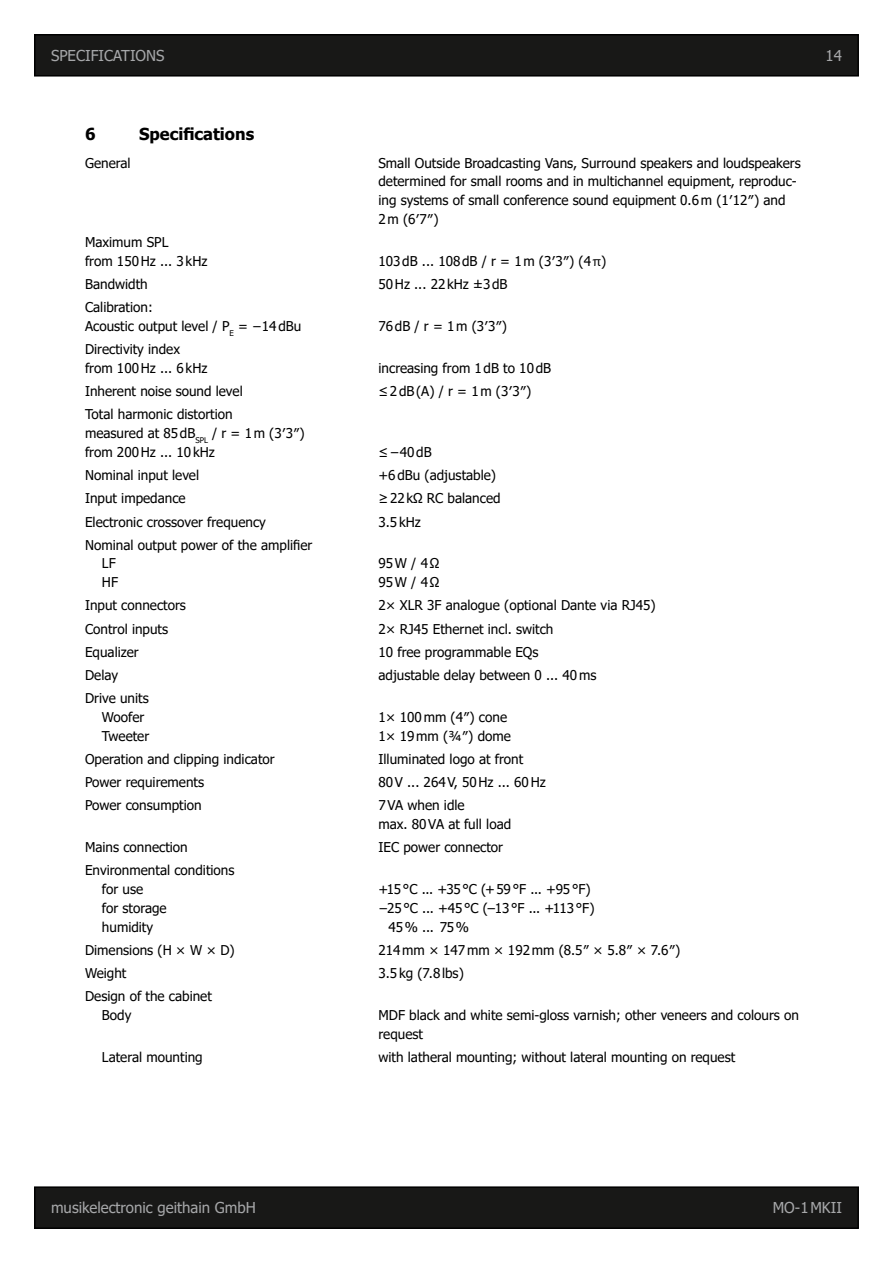
<style>
.page{position:relative;width:893px;height:1263px;background:#fff}
.page>*{position:absolute;margin:0;border:0;box-sizing:border-box;transform-origin:0 0}
.t1{font:700 16.5px "Tahoma";color:#000}
.t2{font:15px "Tahoma";color:#a6a7a9}
.t3{font:13.5px/18.9px "Tahoma";color:#000}
.t4{font:13.5px/18.9px "Tahoma";letter-spacing:.125em;color:#000}
.s1{font-family:"Segoe UI"}
</style>
<div class="page">
<div style="left:35px;top:35px;width:823px;height:41px;background:#181817"></div>
<div style="left:34px;top:34px;width:825px;height:43px;border:2px solid #000"></div>
<div style="left:35px;top:1187px;width:823px;height:41px;background:#181817"></div>
<div style="left:34px;top:1186px;width:825px;height:43px;border:2px solid #000"></div>
<p class="t2" style="left:51px;top:46px;width:115px">SPECIFICATIONS</p>
<p class="t2" style="left:826px;top:45px;width:18px">14</p>
<p class="t1" style="left:85px;top:123px;width:12px">6</p>
<p class="t1" style="left:139px;top:123px;width:117px">Specifications</p>
<p class="t3" style="left:85px;top:154px;width:47px">General</p>
<p class="t3" style="left:378px;top:154px;width:424px">Small Outside Broadcasting Vans, Surround speakers and loudspeakers determined for small rooms and in multichannel equipment, reproduc&shy;ing systems of small conference sound equipment 0.6m (1′12″) and 2m (6′7″)</p>
<p class="t3" style="left:85px;top:234px;width:124px">Maximum SPL<br>from 150Hz ... 3kHz</p>
<p class="t3" style="left:378px;top:253px;width:230px">103dB ... 108dB / r = 1m (3′3″) (4<span class="s1">π</span>)</p>
<p class="t3" style="left:85px;top:276px;width:64px">Bandwidth</p>
<p class="t3" style="left:378px;top:276px;width:131px">50Hz ... 22kHz ±3dB</p>
<p class="t3" style="left:85px;top:299px;width:218px">Calibration:<br>Acoustic output level / P<sub>E</sub> = −14dBu</p>
<p class="t3" style="left:378px;top:318px;width:130px">76dB / r = 1m (3′3″)</p>
<p class="t3" style="left:85px;top:341px;width:124px">Directivity index from 100Hz ... 6kHz</p>
<p class="t3" style="left:378px;top:360px;width:174px">increasing from 1dB to 10dB</p>
<p class="t3" style="left:85px;top:383px;width:159px">Inherent noise sound level</p>
<p class="t3" style="left:378px;top:383px;width:154px">≤2dB(A) / r = 1m (3′3″)</p>
<p class="t3" style="left:85px;top:406px;width:221px">Total harmonic distortion<br>measured at 85dB<sub>SPL</sub> / r = 1m (3′3″) from 200Hz ... 10kHz</p>
<p class="t3" style="left:378px;top:444px;width:55px">≤−40dB</p>
<p class="t3" style="left:85px;top:467px;width:116px">Nominal input level</p>
<p class="t3" style="left:378px;top:467px;width:119px">+6dBu (adjustable)</p>
<p class="t3" style="left:85px;top:490px;width:102px">Input impedance</p>
<p class="t3" style="left:378px;top:490px;width:124px">≥22kΩ RC balanced</p>
<p class="t3" style="left:85px;top:513px;width:182px">Electronic crossover frequency</p>
<p class="t3" style="left:378px;top:513px;width:44px">3.5kHz</p>
<p class="t3" style="left:102px;top:536px;width:212px;text-indent:-17px">Nominal output power of the amplifier<br>LF<br>HF</p>
<p class="t4" style="left:378px;top:555px;width:62px">95W / 4Ω<br>95W / 4Ω</p>
<p class="t3" style="left:85px;top:597px;width:102px">Input connectors</p>
<p class="t3" style="left:378px;top:597px;width:279px">2× XLR 3F analogue (optional Dante via RJ45)</p>
<p class="t3" style="left:85px;top:620px;width:85px">Control inputs</p>
<p class="t3" style="left:378px;top:620px;width:176px">2× RJ45 Ethernet incl. switch</p>
<p class="t3" style="left:85px;top:643px;width:55px">Equalizer</p>
<p class="t3" style="left:378px;top:643px;width:161px">10 free programmable EQs</p>
<p class="t3" style="left:85px;top:666px;width:35px">Delay</p>
<p class="t3" style="left:378px;top:666px;width:219px">adjustable delay between 0 ... 40ms</p>
<p class="t3" style="left:102px;top:689px;width:49px;text-indent:-17px">Drive units<br>Woofer<br>Tweeter</p>
<p class="t3" style="left:378px;top:708px;width:134px">1× 100mm (4″) cone<br>1× 19mm (¾″) dome</p>
<p class="t3" style="left:85px;top:750px;width:191px">Operation and clipping indicator</p>
<p class="t3" style="left:378px;top:750px;width:146px">Illuminated logo at front</p>
<p class="t3" style="left:85px;top:773px;width:121px">Power requirements</p>
<p class="t3" style="left:378px;top:773px;width:169px">80V ... 264V, 50Hz ... 60Hz</p>
<p class="t3" style="left:85px;top:796px;width:118px">Power consumption</p>
<p class="t3" style="left:378px;top:796px;width:134px">7VA when idle<br>max. 80VA at full load</p>
<p class="t3" style="left:85px;top:838px;width:104px">Mains connection</p>
<p class="t3" style="left:378px;top:838px;width:126px">IEC power connector</p>
<p class="t3" style="left:102px;top:861px;width:134px;text-indent:-17px">Environmental conditions for use<br>for storage<br>humidity</p>
<p class="t3" style="left:378px;top:880px;width:214px">+15°C ... +35°C (+59°F ... +95°F)</p>
<p class="t3" style="left:378px;top:899px;width:218px">−25°C ... +45°C (−13°F ... +113°F)</p>
<p class="t3" style="left:389px;top:918px;width:82px">45% ... 75%</p>
<p class="t3" style="left:85px;top:941px;width:151px">Dimensions (H × W × D)</p>
<p class="t3" style="left:378px;top:941px;width:303px">214mm × 147mm × 192mm (8.5″ × 5.8″ × 7.6″)</p>
<p class="t3" style="left:85px;top:964px;width:43px">Weight</p>
<p class="t3" style="left:378px;top:964px;width:87px">3.5kg (7.8lbs)</p>
<p class="t3" style="left:102px;top:987px;width:111px;text-indent:-17px">Design of the cabinet<br>Body</p>
<p class="t3" style="left:378px;top:1006px;width:422px">MDF black and white semi-gloss varnish; other veneers and colours on request</p>
<p class="t3" style="left:102px;top:1048px;width:102px">Lateral mounting</p>
<p class="t3" style="left:378px;top:1048px;width:358px">with latheral mounting; without lateral mounting on request</p>
<p class="t2" style="left:51px;top:1198px;width:206px">musikelectronic geithain GmbH</p>
<p class="t2" style="left:773px;top:1198px;width:71px">MO-1MKII</p>
</div>
